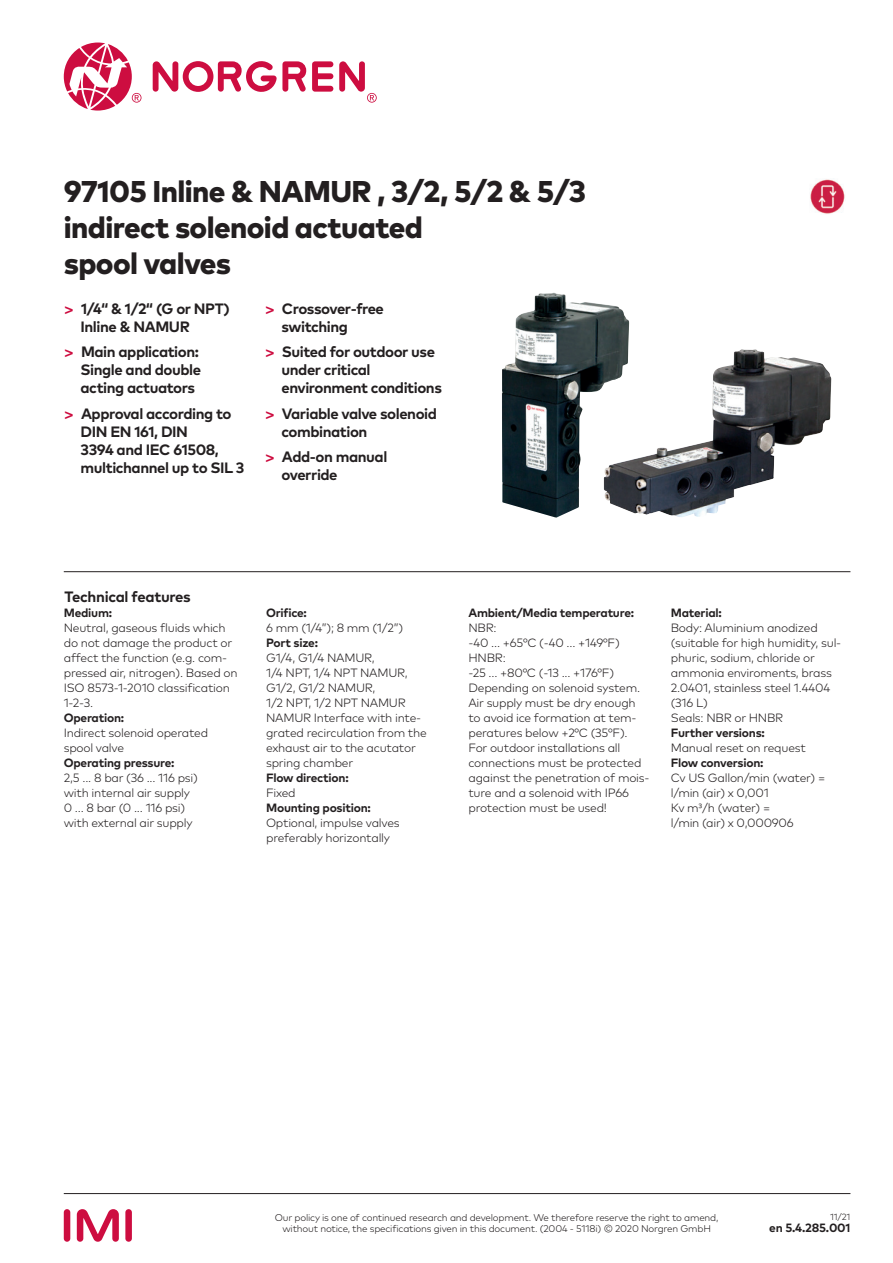
<style>
.page{position:relative;width:893px;height:1263px;background:#fff}
.page>*{position:absolute;margin:0;border:0;box-sizing:border-box;transform-origin:0 0}
.t1{font:800 30px/36px "Mark Pro";letter-spacing:-.02em;color:#231f20}
.t2{font:700 15px/18px "Mark Pro";letter-spacing:-.03em;color:#231f20}
.t3{font:300 12px/15px "Mark Pro";letter-spacing:-.02em;color:#231f20}
.t4{font:700 12px "Mark Pro";letter-spacing:-.02em;color:#231f20}
.t5{font:300 9.75px/11.2px "Mark Pro";letter-spacing:-.02em;color:#231f20;text-align:center}
.t6{font:300 9px "Mark Pro";color:#231f20}
.s1{font-family:"Helvetica Neue LTW1 G";color:#cd0d40}
</style>
<div class="page">
<img style="left:502px;top:293px;width:127px;height:224px">
<img style="left:604px;top:349px;width:227px;height:168px">
<img style="left:810px;top:179px;width:35px;height:35px">
<hr style="left:64px;top:571px;width:786px;height:1px;background:#231f20">
<hr style="left:64px;top:1193px;width:786px;height:1px;background:#231f20">
<div style="left:125px;top:1209px;width:7px;height:33px;background:#cd0d40;border-radius:3px"></div>
<div style="left:64px;top:1209px;width:6px;height:33px;background:#cd0d40;border-radius:3px"></div>
<svg style="left:77px;top:1209px;width:42px;height:33px"></svg>
<svg style="left:339px;top:61px;width:38px;height:42px"></svg>
<svg style="left:153px;top:61px;width:153px;height:31px"></svg>
<svg style="left:312px;top:61px;width:21px;height:31px"></svg>
<svg style="left:64px;top:43px;width:77px;height:68px"></svg>
<h1 class="t1" style="left:64px;top:171px;width:524px">97105 Inline &amp; NAMUR , 3/2, 5/2 &amp; 5/3 indirect solenoid actuated<br>spool valves</h1>
<p class="t2" style="left:81px;top:298px;width:151px;text-indent:-16px"><span class="s1">&gt;</span> 1/4“ &amp; 1/2“ (G or NPT)<br>Inline &amp; NAMUR</p>
<p class="t2" style="left:81px;top:342px;width:122px;text-indent:-16px"><span class="s1">&gt;</span> Main application:<br>Single and double acting actuators</p>
<p class="t2" style="left:81px;top:403px;width:165px;text-indent:-16px"><span class="s1">&gt;</span> Approval according to<br>DIN EN 161, DIN<br>3394 and IEC 61508, multichannel up to SIL 3</p>
<p class="t2" style="left:281px;top:298px;width:104px;text-indent:-16px"><span class="s1">&gt;</span> Crossover-free switching</p>
<p class="t2" style="left:281px;top:342px;width:162px;text-indent:-16px"><span class="s1">&gt;</span> Suited for outdoor use under critical environment conditions</p>
<p class="t2" style="left:281px;top:403px;width:157px;text-indent:-16px"><span class="s1">&gt;</span> Variable valve solenoid combination</p>
<p class="t2" style="left:281px;top:447px;width:107px;text-indent:-16px"><span class="s1">&gt;</span> Add-on manual override</p>
<p class="t2" style="left:64px;top:586px;width:128px">Technical features</p>
<p class="t4" style="left:64px;top:604px;width:50px">Medium:</p>
<p class="t3" style="left:64px;top:619px;width:175px">Neutral, gaseous fluids which do not damage the product or affect the function (e.g. com&shy;pressed air, nitrogen). Based on<br>ISO 8573-1-2010 classification<br>1-2-3.</p>
<p class="t4" style="left:64px;top:709px;width:62px">Operation:</p>
<p class="t3" style="left:64px;top:724px;width:146px">Indirect solenoid operated spool valve</p>
<p class="t4" style="left:64px;top:754px;width:112px">Operating pressure:</p>
<p class="t3" style="left:64px;top:769px;width:136px">2,5 ... 8 bar (36 ... 116 psi) with internal air supply<br>0 ... 8 bar (0 ... 116 psi) with external air supply</p>
<p class="t4" style="left:266px;top:604px;width:42px">Orifice:</p>
<p class="t3" style="left:266px;top:619px;width:139px">6 mm (1/4”); 8 mm (1/2”)</p>
<p class="t4" style="left:266px;top:634px;width:53px">Port size:</p>
<p class="t3" style="left:266px;top:649px;width:162px">G1/4, G1/4 NAMUR,<br>1/4 NPT, 1/4 NPT NAMUR,<br>G1/2, G1/2 NAMUR,<br>1/2 NPT, 1/2 NPT NAMUR<br>NAMUR Interface with inte&shy;grated recirculation from the exhaust air to the acutator spring chamber</p>
<p class="t4" style="left:266px;top:769px;width:84px">Flow direction:</p>
<p class="t3" style="left:266px;top:784px;width:31px">Fixed</p>
<p class="t4" style="left:266px;top:799px;width:106px">Mounting position:</p>
<p class="t3" style="left:266px;top:814px;width:135px">Optional, impulse valves preferably horizontally</p>
<p class="t4" style="left:468px;top:604px;width:167px">Ambient/Media temperature:</p>
<p class="t3" style="left:468px;top:619px;width:183px">NBR:<br>-40 ... +65°C (-40 ... +149°F)<br>HNBR:<br>-25 ... +80°C (-13 ... +176°F)<br>Depending on solenoid system.<br>Air supply must be dry enough to avoid ice formation at tem&shy;peratures below +2°C (35°F).<br>For outdoor installations all connections must be protected against the penetration of mois&shy;ture and a solenoid with IP66 protection must be used!</p>
<p class="t4" style="left:671px;top:604px;width:52px">Material:</p>
<p class="t3" style="left:671px;top:619px;width:172px">Body: Aluminium anodized (suitable for high humidity, sul&shy;phuric, sodium, chloride or ammonia enviroments, brass<br>2.0401, stainless steel 1.4404 (316 L)<br>Seals: NBR or HNBR</p>
<p class="t4" style="left:671px;top:724px;width:96px">Further versions:</p>
<p class="t3" style="left:671px;top:739px;width:137px">Manual reset on request</p>
<p class="t4" style="left:671px;top:754px;width:94px">Flow conversion:</p>
<p class="t3" style="left:671px;top:769px;width:156px">Cv US Gallon/min (water) = l/min (air) x 0,001<br>Kv m³/h (water) =<br>l/min (air) x 0,000906</p>
<p class="t5" style="left:275px;top:1211px;width:445px">Our policy is one of continued research and development. We therefore reserve the right to amend, without notice, the specifications given in this document. (2004 - 5118i) © 2020 Norgren GmbH</p>
<p class="t6" style="left:830px;top:1210px;width:22px">11/21</p>
<p class="t4" style="left:769px;top:1219px;width:83px">en 5.4.285.001</p>
</div>
